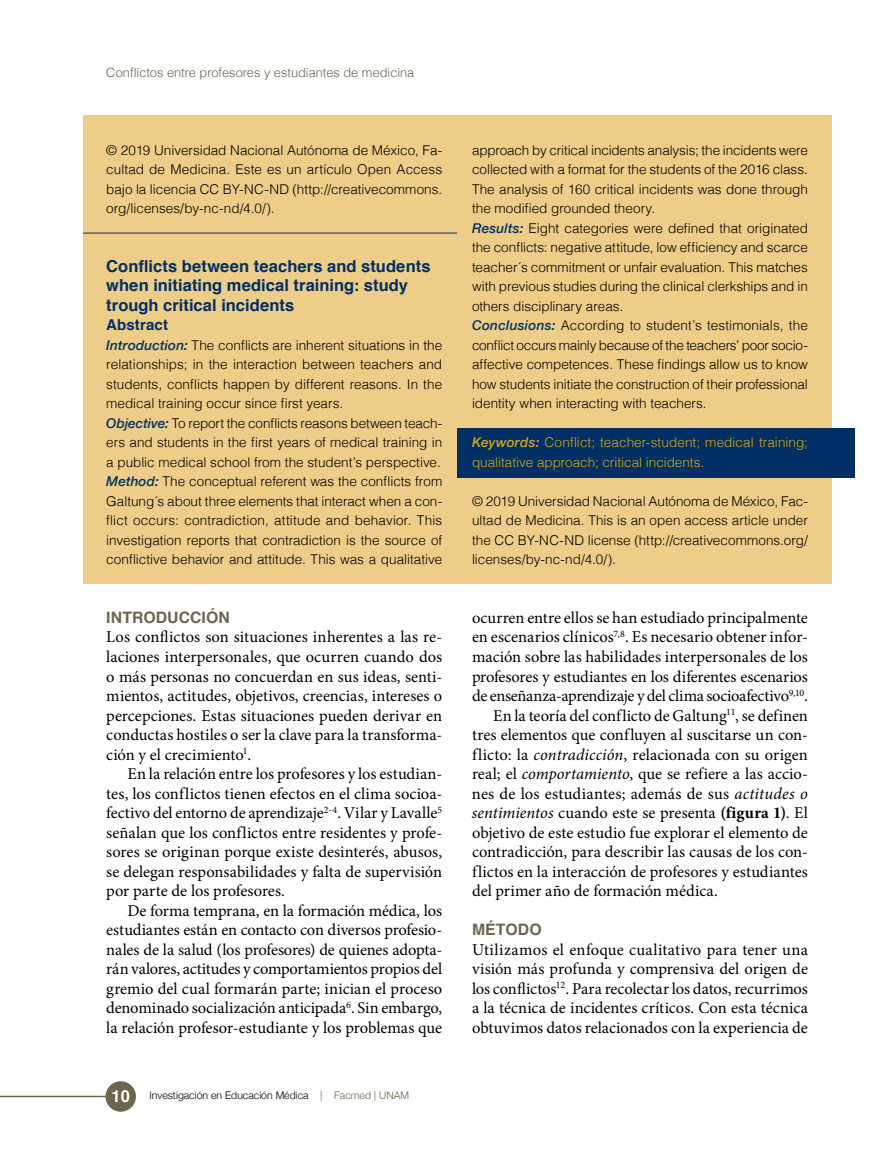
<style>
.page{position:relative;width:893px;height:1149px;background:#fff}
.page>*{position:absolute;margin:0;border:0;box-sizing:border-box;transform-origin:0 0}
.t1{font:16.5px/19.5px "Minion Pro";color:#000;text-align:justify}
.t2{font:700 16.5px/19.5px "Helvetica";letter-spacing:.005em;color:#002f65}
.t3{font:16.5px "Minion Pro";letter-spacing:-.02em;color:#000}
.t4{font:700 15.75px "Helvetica";letter-spacing:.01em;color:#6d644b}
.t5{font:700 15px "Helvetica";letter-spacing:.01em;color:#002f65}
.t6{font:300 13.5px/19.5px "Helvetica";color:#000;text-align:justify}
.t7{font:300 13.5px/19.5px "Helvetica";color:#dca70f}
.t8{font:300 12.75px "Helvetica";color:#6d644b}
.t9{font:300 10.5px "Helvetica Neue";color:#000}
.s1{font-family:"Helvetica Neue";font-weight:500;font-style:italic;color:#002f65}
.s2{font-family:"Helvetica";font-weight:700;font-size:16.5px;color:#fff}
.s3{color:#6d644b}
.s4{font-family:"Helvetica Neue";font-weight:500;font-style:italic}
.s5{font-style:italic}
.s6{font-weight:700}
</style>
<div class="page">
<svg style="left:106px;top:1080px;width:30px;height:31px"></svg>
<div style="left:106px;top:1081px;width:29px;height:29px;background:#6d644b;border-radius:50%"></div>
<hr style="left:0;top:1095px;width:107px;height:1px;background:#6d644b">
<div style="left:83px;top:115px;width:748px;height:468px;background:#edcd87"></div>
<div style="left:457px;top:427px;width:397px;height:50px;background:#002f65"></div>
<hr style="left:83px;top:232px;width:374px;height:1px;background:#002f65">
<p class="t8" style="left:106px;top:62px;width:310px">Conflictos entre profesores y estudiantes de medicina</p>
<p class="t6" style="left:106px;top:139px;width:337px">© 2019 Universidad Nacional Autónoma de México, Fa&shy;cultad de Medicina. Este es un artículo Open Access bajo la licencia CC BY-NC-ND (http://creativecommons. org/licenses/by-nc-nd/4.0/).</p>
<p class="t2" style="left:106px;top:256px;width:326px">Conflicts between teachers and students when initiating medical training: study trough critical incidents</p>
<p class="t5" style="left:106px;top:313px;width:63px">Abstract</p>
<p class="t6" style="left:106px;top:334px;width:337px;text-align:left"><span class="s1">Introduction:</span> The conflicts are inherent situations in the relationships; in the interaction between teachers and students, conflicts happen by different reasons. In the medical training occur since first years.<br><span class="s1">Objective:</span> To report the conflicts reasons between teach&shy;ers and students in the first years of medical training in a public medical school from the student’s perspective.<br><span class="s1">Method:</span> The conceptual referent was the conflicts from Galtung´s about three elements that interact when a con&shy;flict occurs: contradiction, attitude and behavior. This investigation reports that contradiction is the source of conflictive behavior and attitude. This was a qualitative</p>
<p class="t4" style="left:106px;top:604px;width:125px">INTRODUCCIÓN</p>
<p class="t1" style="left:106px;top:627px;width:337px">Los conflictos son situaciones inherentes a las re&shy;laciones interpersonales, que ocurren cuando dos o más personas no concuerdan en sus ideas, senti&shy;mientos, actitudes, objetivos, creencias, intereses o percepciones. Estas situaciones pueden derivar en conductas hostiles o ser la clave para la transforma&shy;ción y el crecimiento<sup>1</sup>.</p>
<p class="t1" style="left:106px;top:764px;width:337px;text-indent:21px">En la relación entre los profesores y los estudian&shy;tes, los conflictos tienen efectos en el clima socioa&shy;fectivo del entorno de aprendizaje<sup>2-4</sup>. Vilar y Lavalle<sup>5 </sup>señalan que los conflictos entre residentes y profe&shy;sores se originan porque existe desinterés, abusos, se delegan responsabilidades y falta de supervisión por parte de los profesores.</p>
<p class="t1" style="left:106px;top:900px;width:337px;text-indent:21px">De forma temprana, en la formación médica, los estudiantes están en contacto con diversos profesio&shy;nales de la salud (los profesores) de quienes adopta&shy;rán valores, actitudes y comportamientos propios del gremio del cual formarán parte; inician el proceso denominado socialización anticipada<sup>6</sup>. Sin embargo, la relación profesor-estudiante y los problemas que</p>
<p class="t9" style="left:112px;top:1086px;width:299px"><span class="s2">10</span> Investigación en Educación Médica <span class="s3">| Facmed | UNAM</span></p>
<p class="t6" style="left:472px;top:139px;width:337px;text-align:left">approach by critical incidents analysis; the incidents were collected with a format for the students of the 2016 class.<br>The analysis of 160 critical incidents was done through the modified grounded theory.<br><span class="s1">Results:</span> Eight categories were defined that originated the conflicts: negative attitude, low efficiency and scarce teacher´s commitment or unfair evaluation. This matches with previous studies during the clinical clerkships and in others disciplinary areas.<br><span class="s1">Conclusions:</span> According to student’s testimonials, the conflict occurs mainly because of the teachers’ poor socio&shy;affective competences. These findings allow us to know how students initiate the construction of their professional identity when interacting with teachers.</p>
<p class="t7" style="left:472px;top:431px;width:337px"><span class="s4">Keywords:</span> Conflict; teacher-student; medical training; qualitative approach; critical incidents.</p>
<p class="t6" style="left:472px;top:490px;width:337px">© 2019 Universidad Nacional Autónoma de México, Fac&shy;ultad de Medicina. This is an open access article under the CC BY-NC-ND license (http://creativecommons.org/ licenses/by-nc-nd/4.0/).</p>
<p class="t1" style="left:472px;top:608px;width:337px">ocurren entre ellos se han estudiado principalmente</p>
<p class="t1" style="left:472px;top:627px;width:337px">en escenarios clínicos<sup>7,8</sup>. Es necesario obtener infor-</p>
<p class="t1" style="left:472px;top:647px;width:337px">mación sobre las habilidades interpersonales de los</p>
<p class="t1" style="left:472px;top:666px;width:337px">profesores y estudiantes en los diferentes escenarios</p>
<p class="t3" style="left:472px;top:684px;width:337px">de enseñanza-aprendizaje y del clima socioafectivo<sup>9,10</sup>.</p>
<p class="t1" style="left:493px;top:705px;width:316px">En la teoría del conflicto de Galtung<sup>11</sup>, se definen</p>
<p class="t1" style="left:472px;top:725px;width:337px">tres elementos que confluyen al suscitarse un con-</p>
<p class="t1" style="left:472px;top:744px;width:337px">flicto: la <span class="s5">contradicción</span>, relacionada con su origen</p>
<p class="t1" style="left:472px;top:764px;width:337px">real; el <span class="s5">comportamiento</span>, que se refiere a las accio-</p>
<p class="t1" style="left:472px;top:783px;width:337px">nes de los estudiantes; además de sus <span class="s5">actitudes o</span></p>
<p class="t1" style="left:472px;top:803px;width:337px"><span class="s5">sentimientos</span> cuando este se presenta <span class="s6">(figura 1)</span>. El</p>
<p class="t1" style="left:472px;top:822px;width:337px">objetivo de este estudio fue explorar el elemento de</p>
<p class="t1" style="left:472px;top:842px;width:337px">contradicción, para describir las causas de los con-</p>
<p class="t1" style="left:472px;top:861px;width:337px">flictos en la interacción de profesores y estudiantes</p>
<p class="t1" style="left:472px;top:881px;width:247px">del primer año de formación médica.</p>
<p class="t4" style="left:472px;top:916px;width:71px">MÉTODO</p>
<p class="t1" style="left:472px;top:939px;width:337px">Utilizamos el enfoque cualitativo para tener una visión más profunda y comprensiva del origen de los conflictos<sup>12</sup>. Para recolectar los datos, recurrimos a la técnica de incidentes críticos. Con esta técnica obtuvimos datos relacionados con la experiencia de</p>
</div>
